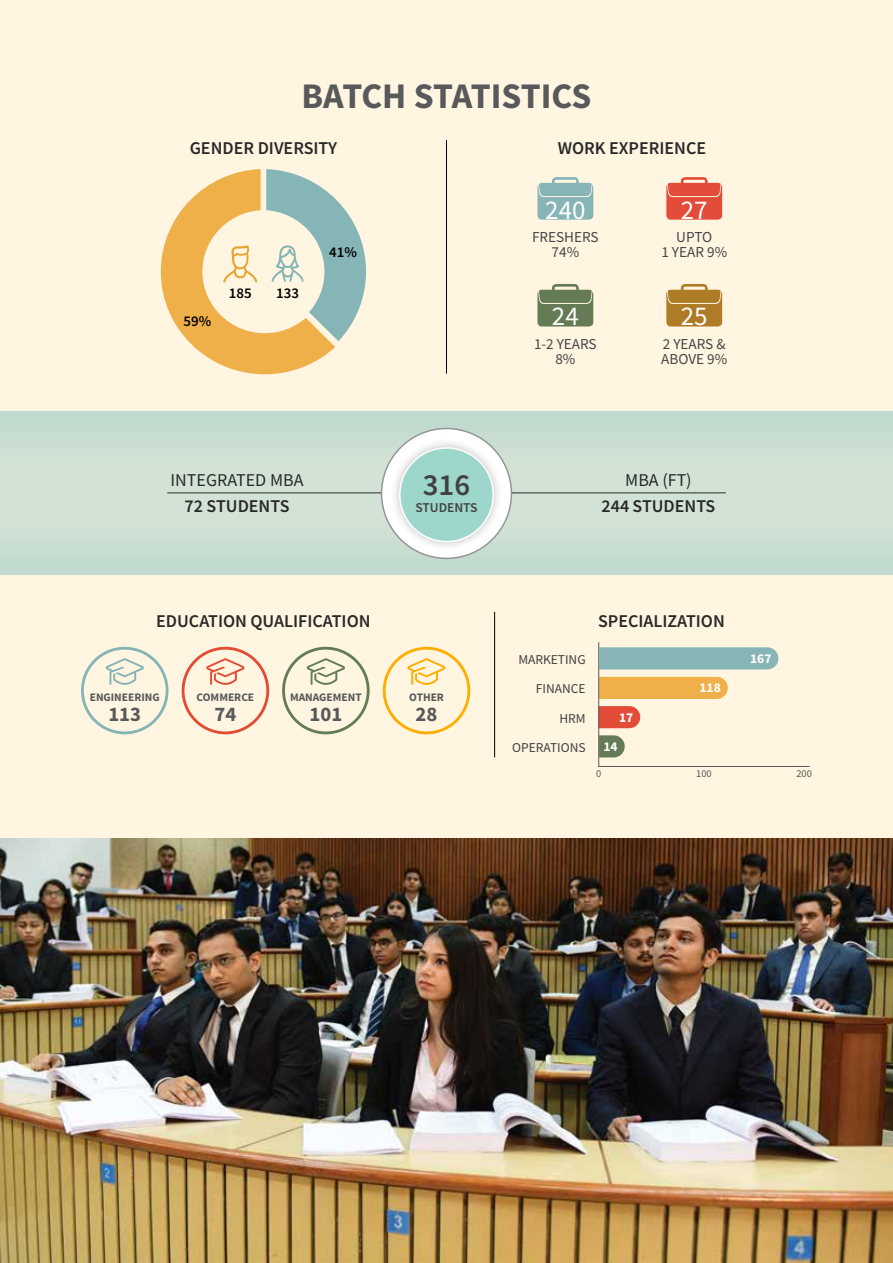
<style>
.page{position:relative;width:893px;height:1263px;background:#fff}
.page>*{position:absolute;margin:0;border:0;box-sizing:border-box;transform-origin:0 0}
.t1{font:700 36px "Source Sans Pro";letter-spacing:-.02em;color:#58595b}
.t2{font:600 30.75px "Source Sans Pro";color:#414042}
.t3{font:27px "Source Sans Pro";color:#fff}
.t4{font:700 20.7px "Source Sans Pro";color:#58595b}
.t5{font:600 18px "Source Sans Pro";color:#292829}
.t6{font:18px "Source Sans Pro";color:#292829}
.t7{font:15.15px/15.1px "Source Sans Pro";color:#464547;text-align:center}
.t8{font:600 14.85px "Source Sans Pro";color:#000}
.t9{font:13.5px/29.2px "Source Sans Pro";color:#414042;text-align:right}
.t10{font:700 13.5px "Source Sans Pro";color:#fff}
.t11{font:600 13.5px "Source Sans Pro";color:#414042}
.t12{font:700 11.4px "Source Sans Pro";color:#58595b}
.t13{font:10.5px "Source Sans Pro";color:#58595b}
</style>
<div class="page">
<img style="left:0;top:837px;width:893px;height:426px">
<div style="left:0;top:0;width:893px;height:837px;background:#fff5e0"></div>
<svg style="left:81px;top:647px;width:87px;height:87px"></svg>
<svg style="left:182px;top:647px;width:87px;height:87px"></svg>
<svg style="left:383px;top:647px;width:87px;height:87px"></svg>
<svg style="left:282px;top:647px;width:88px;height:87px"></svg>
<svg style="left:537px;top:177px;width:56px;height:43px;background:#99bdbd"></svg>
<svg style="left:537px;top:284px;width:56px;height:42px;background:#7b8c69"></svg>
<svg style="left:666px;top:177px;width:56px;height:43px;background:#e76552"></svg>
<svg style="left:666px;top:284px;width:56px;height:42px;background:#b98d41"></svg>
<hr style="left:446px;top:140px;width:1px;height:234px;background:#000">
<hr style="left:494px;top:612px;width:1px;height:145px;background:#000">
<div style="left:0;top:411px;width:893px;height:163px;background:#d2e3d6"></div>
<div style="left:0;top:411px;width:893px;height:49px;background:#c6ddd0"></div>
<div style="left:0;top:525px;width:893px;height:49px;background:#c6ddd0"></div>
<hr style="left:167px;top:493px;width:559px;height:1px;background:#292829">
<div style="left:382px;top:428px;width:129px;height:130px;background:#fff;border-radius:50%"></div>
<div style="left:390px;top:438px;width:113px;height:114px;background:#000;opacity:.25"></div>
<div style="left:400px;top:448px;width:93px;height:93px;background:#9dd6cb;border-radius:50%"></div>
<div style="left:399px;top:447px;width:95px;height:95px;border:2px solid #fff;border-radius:50%"></div>
<div style="left:599px;top:677px;width:129px;height:22px;background:#efb049"></div>
<svg style="left:599px;top:706px;width:41px;height:22px"></svg>
<svg style="left:599px;top:735px;width:26px;height:22px"></svg>
<hr style="left:598px;top:642px;width:1px;height:125px;background:#58595b">
<hr style="left:598px;top:766px;width:212px;height:1px;background:#58595b">
<div style="left:599px;top:647px;width:179px;height:22px;background:#87b4b7"></div>
<svg style="left:161px;top:169px;width:205px;height:205px"></svg>
<h1 class="t1" style="left:302px;top:73px;width:291px">BATCH STATISTICS</h1>
<p class="t5" style="left:190px;top:136px;width:149px">GENDER DIVERSITY</p>
<p class="t8" style="left:183px;top:311px;width:29px">59%</p>
<p class="t8" style="left:229px;top:283px;width:24px">185</p>
<p class="t8" style="left:276px;top:283px;width:24px">133</p>
<p class="t8" style="left:329px;top:242px;width:29px">41%</p>
<p class="t5" style="left:558px;top:136px;width:150px">WORK EXPERIENCE</p>
<h3 class="t3" style="left:545px;top:192px;width:42px">240</h3>
<h3 class="t3" style="left:681px;top:192px;width:28px">27</h3>
<p class="t7" style="left:532px;top:229px;width:68px">FRESHERS<br>74%</p>
<p class="t7" style="left:661px;top:229px;width:67px">UPTO<br>1 YEAR 9%</p>
<h3 class="t3" style="left:552px;top:299px;width:28px">24</h3>
<h3 class="t3" style="left:681px;top:299px;width:28px">25</h3>
<p class="t7" style="left:534px;top:336px;width:64px">1-2 YEARS<br>8%</p>
<p class="t7" style="left:661px;top:336px;width:68px;text-align:left">2 YEARS &amp;<br>ABOVE 9%</p>
<p class="t6" style="left:171px;top:468px;width:134px">INTEGRATED MBA</p>
<p class="t5" style="left:185px;top:494px;width:106px">72 STUDENTS</p>
<h2 class="t2" style="left:423px;top:465px;width:49px">316</h2>
<p class="t11" style="left:415px;top:498px;width:64px">STUDENTS</p>
<p class="t6" style="left:625px;top:468px;width:68px">MBA (FT)</p>
<p class="t5" style="left:602px;top:494px;width:115px">244 STUDENTS</p>
<p class="t5" style="left:156px;top:609px;width:216px">EDUCATION QUALIFICATION</p>
<p class="t5" style="left:598px;top:609px;width:128px">SPECIALIZATION</p>
<p class="t9" style="left:518px;top:645px;width:69px">MARKETING</p>
<p class="t10" style="left:750px;top:650px;width:23px">167</p>
<p class="t12" style="left:90px;top:690px;width:72px">ENGINEERING</p>
<p class="t4" style="left:108px;top:700px;width:34px">113</p>
<p class="t12" style="left:197px;top:690px;width:59px">COMMERCE</p>
<p class="t4" style="left:214px;top:700px;width:23px">74</p>
<p class="t12" style="left:290px;top:690px;width:73px">MANAGEMENT</p>
<p class="t4" style="left:309px;top:700px;width:34px">101</p>
<p class="t12" style="left:409px;top:690px;width:36px">OTHER</p>
<p class="t4" style="left:416px;top:700px;width:23px">28</p>
<p class="t9" style="left:512px;top:674px;width:75px">FINANCE<br>HRM<br>OPERATIONS</p>
<p class="t10" style="left:619px;top:708px;width:16px">17</p>
<p class="t10" style="left:603px;top:738px;width:16px">14</p>
<p class="t10" style="left:699px;top:679px;width:23px">118</p>
<p class="t13" style="left:596px;top:767px;width:7px">0</p>
<p class="t13" style="left:696px;top:767px;width:17px">100</p>
<p class="t13" style="left:796px;top:767px;width:17px">200</p>
</div>
